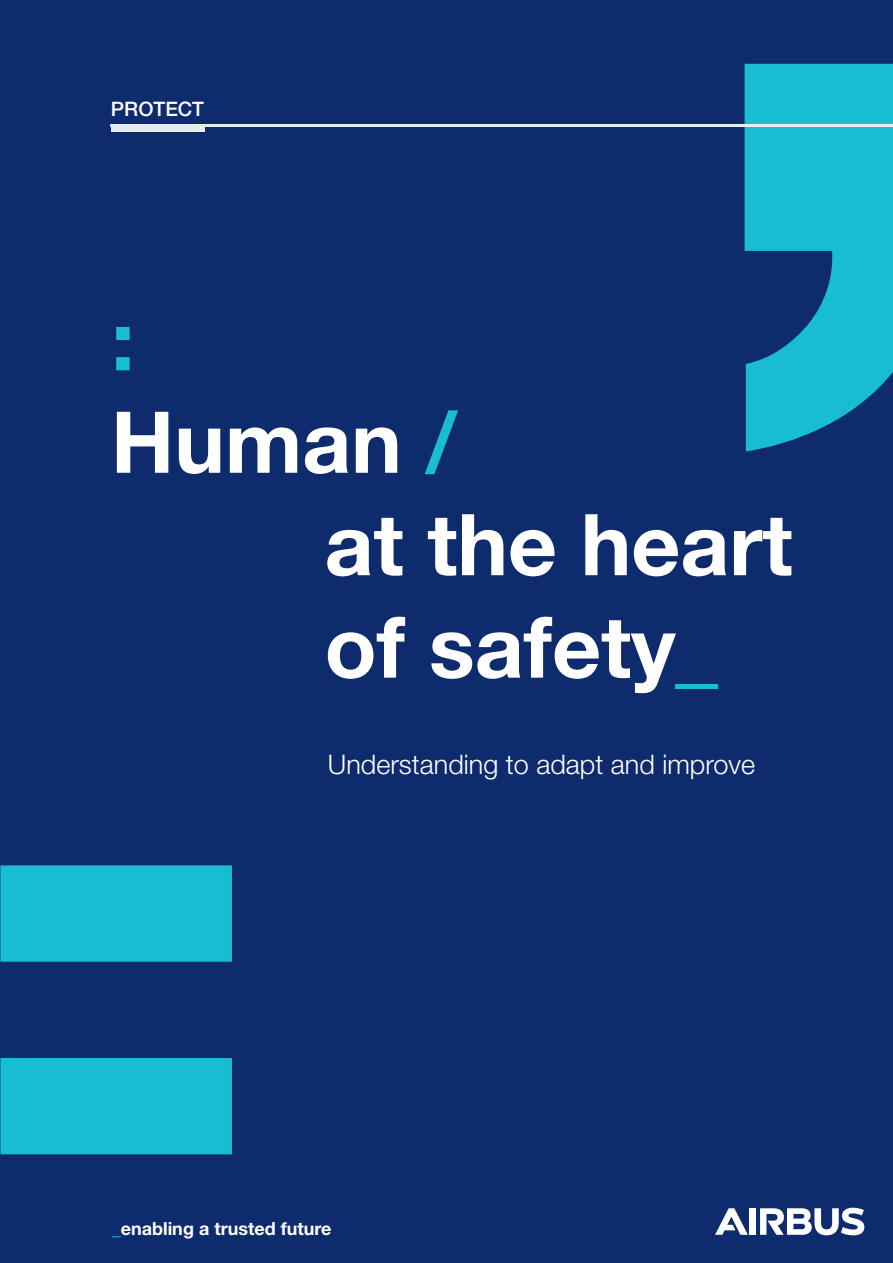
<style>
.page{position:relative;width:893px;height:1263px;background:#0d2b6d}
.page>*{position:absolute;margin:0;border:0;box-sizing:border-box;transform-origin:0 0}
.t1{font:700 85.35px/102.4px "Helvetica Neue LT Std";color:#fff}
.t2{font:700 85.35px "Helvetica Neue LT Std";color:#18bdd4}
.TITRE{font:300 27px "Helvetica Neue LT Std";color:#fff}
.t3{font:500 19.95px "Helvetica Neue LT Std";color:#fff}
.t4{font:700 18px "Helvetica Neue LT Std";color:#fff}
.s1{color:#18bdd4}
</style>
<div class="page">
<svg style="left:745px;top:64px;width:148px;height:387px;fill:#18bdd4"></svg>
<svg style="left:0;top:865px;width:232px;height:289px;fill:#18bdd4"></svg>
<div style="left:749px;top:1208px;width:7px;height:27px;background:#fff"></div>
<svg style="left:715px;top:1208px;width:33px;height:27px"></svg>
<svg style="left:760px;top:1208px;width:104px;height:27px"></svg>
<div style="left:111px;top:124px;width:94px;height:8px;background:#e6ebef"></div>
<hr style="left:111px;top:124px;width:782px;height:3px;background:#e6ebef">
<p class="t3" style="left:111px;top:97px;width:95px">PROTECT</p>
<p class="t2" style="left:111px;top:287px;width:25px">:</p>
<p class="t1" style="left:325px;top:389px;width:470px;text-indent:-214px">Human <span class="s1">/<br></span>at the heart of safety<span class="s1">_</span></p>
<p class="TITRE" style="left:328px;top:748px;width:429px">Understanding to adapt and improve</p>
<p class="t4" style="left:112px;top:1218px;width:221px"><span class="s1">_</span>enabling a trusted future</p>
</div>
